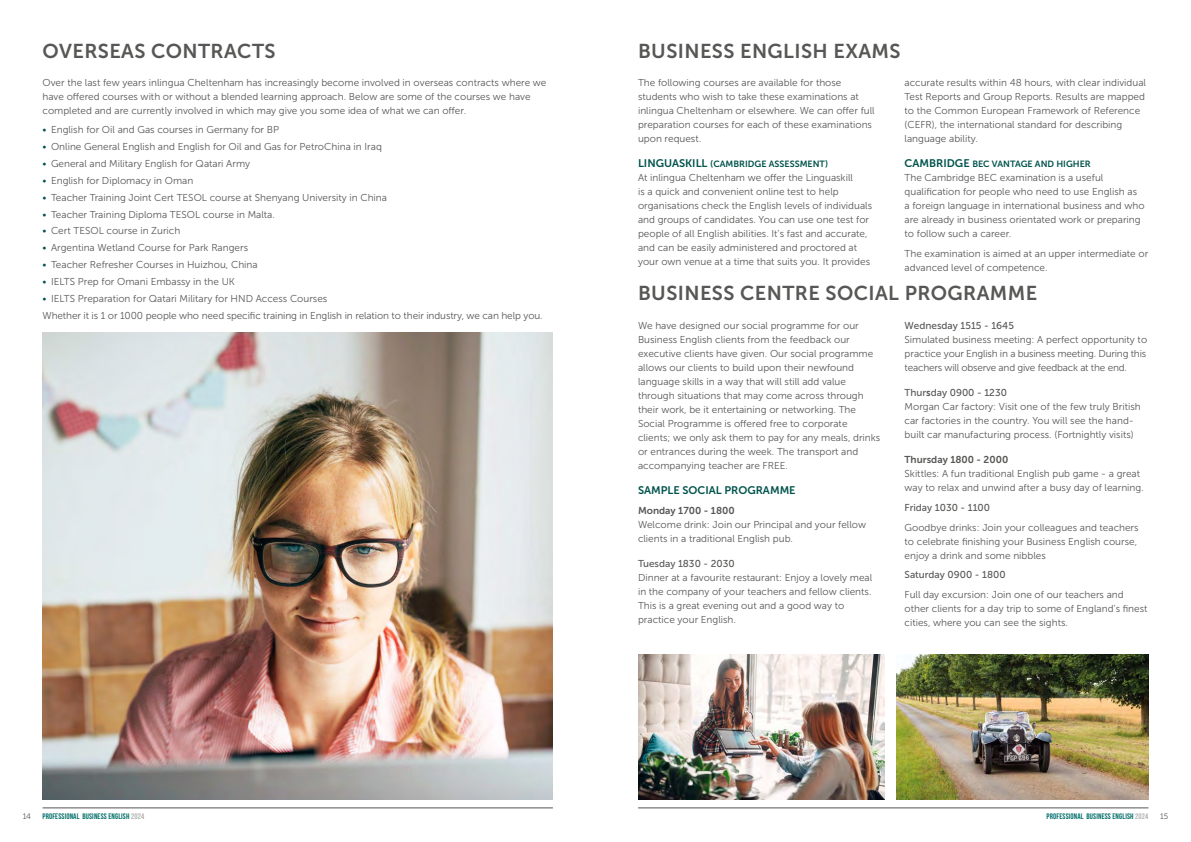
<style>
.page{position:relative;width:1191px;height:842px;background:#fff}
.page>*{position:absolute;margin:0;border:0;box-sizing:border-box;transform-origin:0 0}
.t1{font:20px "Museo Sans 700";letter-spacing:.02em;color:#575756}
.t2{font:11px "Museo Sans 700";color:#00534c}
.t3{font:10px/14px "Museo Sans 300";color:#575756}
.t4{font:10px "Museo Sans 500";color:#575756}
.t5{font:10px "Museo Sans 700";color:#575756}
.t6{font:9px "Museo Sans 700";color:#00534c}
.t7{font:8px "Bebas Neue";letter-spacing:.02em;color:#006e69}
.t8{font:8px "Museo Sans 300";color:#575756}
.s1{color:#00534c}
.s2{font-size:11px}
.s3{font-family:"Museo Sans 700"}
.s4{color:#b3b2b2}
</style>
<div class="page">
<hr style="left:43px;top:807px;width:510px;height:1px;background:#575756">
<hr style="left:638px;top:807px;width:510px;height:1px;background:#575756">
<img style="left:638px;top:655px;width:246px;height:144px">
<img style="left:896px;top:655px;width:252px;height:144px">
<img style="left:43px;top:332px;width:510px;height:467px">
<h1 class="t1" style="left:43px;top:39px;width:234px">OVERSEAS CONTRACTS</h1>
<p class="t3" style="left:43px;top:75px;width:505px">Over the last few years inlingua Cheltenham has increasingly become involved in overseas contracts where we have offered courses with or without a blended learning approach. Below are some of the courses we have completed and are currently involved in which may give you some idea of what we can offer.</p>
<p class="t3" style="left:43px;top:123px;width:238px"><span class="s1">•</span> English for Oil and Gas courses in Germany for BP</p>
<p class="t3" style="left:43px;top:140px;width:341px"><span class="s1">•</span> Online General English and English for Oil and Gas for PetroChina in Iraq</p>
<p class="t3" style="left:43px;top:157px;width:209px"><span class="s1">•</span> General and Military English for Qatari Army</p>
<p class="t3" style="left:43px;top:173px;width:152px"><span class="s1">•</span> English for Diplomacy in Oman</p>
<p class="t3" style="left:43px;top:190px;width:346px"><span class="s1">•</span> Teacher Training Joint Cert TESOL course at Shenyang University in China</p>
<p class="t3" style="left:43px;top:207px;width:234px"><span class="s1">•</span> Teacher Training Diploma TESOL course in Malta.</p>
<p class="t3" style="left:43px;top:224px;width:139px"><span class="s1">•</span> Cert TESOL course in Zurich</p>
<p class="t3" style="left:43px;top:241px;width:207px"><span class="s1">•</span> Argentina Wetland Course for Park Rangers</p>
<p class="t3" style="left:43px;top:258px;width:217px"><span class="s1">•</span> Teacher Refresher Courses in Huizhou, China</p>
<p class="t3" style="left:43px;top:274px;width:194px"><span class="s1">•</span> IELTS Prep for Omani Embassy in the UK</p>
<p class="t3" style="left:43px;top:290px;width:502px;line-height:16.8px"><span class="s1">•</span> IELTS Preparation for Qatari Military for HND Access Courses<br>Whether it is 1 or 1000 people who need specific training in English in relation to their industry, we can help you.</p>
<h1 class="t1" style="left:638px;top:39px;width:264px">BUSINESS ENGLISH EXAMS</h1>
<p class="t3" style="left:638px;top:75px;width:238px">The following courses are available for those students who wish to take these examinations at inlingua Cheltenham or elsewhere. We can offer full preparation courses for each of these examinations upon request.</p>
<p class="t6" style="left:638px;top:159px;width:192px"><span class="s2">LINGUASKILL</span> (CAMBRIDGE ASSESSMENT)</p>
<p class="t3" style="left:638px;top:171px;width:236px">At inlingua Cheltenham we offer the Linguaskill<br>is a quick and convenient online test to help organisations check the English levels of individuals and groups of candidates. You can use one test for people of all English abilities. It’s fast and accurate, and can be easily administered and proctored at your own venue at a time that suits you. It provides</p>
<p class="t3" style="left:904px;top:75px;width:243px">accurate results within 48 hours, with clear individual Test Reports and Group Reports. Results are mapped to the Common European Framework of Reference (CEFR), the international standard for describing language ability.</p>
<p class="t6" style="left:904px;top:159px;width:188px"><span class="s2">CAMBRIDGE</span> BEC VANTAGE AND HIGHER</p>
<p class="t3" style="left:904px;top:171px;width:241px">The Cambridge BEC examination is a useful qualification for people who need to use English as a foreign language in international business and who are already in business orientated work or preparing to follow such a career.</p>
<p class="t3" style="left:904px;top:246px;width:245px">The examination is aimed at an upper intermediate or advanced level of competence.</p>
<h1 class="t1" style="left:638px;top:282px;width:401px">BUSINESS CENTRE SOCIAL PROGRAMME</h1>
<p class="t3" style="left:638px;top:318px;width:244px">We have designed our social programme for our Business English clients from the feedback our executive clients have given. Our social programme allows our clients to build upon their newfound language skills in a way that will still add value through situations that may come across through their work, be it entertaining or networking. The Social Programme is offered free to corporate clients; we only ask them to pay for any meals, drinks or entrances during the week. The transport and accompanying teacher are FREE.</p>
<p class="t2" style="left:638px;top:484px;width:159px">SAMPLE SOCIAL PROGRAMME</p>
<p class="t5" style="left:638px;top:505px;width:98px">Monday 1700 - 1800</p>
<p class="t3" style="left:638px;top:517px;width:230px">Welcome drink: Join our Principal and your fellow clients in a traditional English pub.</p>
<p class="t4" style="left:638px;top:558px;width:98px">Tuesday 1830 - 2030</p>
<p class="t3" style="left:638px;top:571px;width:236px">Dinner at a favourite restaurant: Enjoy a lovely meal in the company of your teachers and fellow clients.<br>This is a great evening out and a good way to practice your English.</p>
<p class="t4" style="left:904px;top:320px;width:111px">Wednesday 1515 - 1645</p>
<p class="t3" style="left:904px;top:332px;width:244px;text-align:justify">Simulated business meeting: A perfect opportunity to practice your English in a business meeting. During this teachers will observe and give feedback at the end.</p>
<p class="t4" style="left:904px;top:387px;width:104px">Thur<span class="s3">s</span>day 0900 - 1230</p>
<p class="t3" style="left:904px;top:400px;width:238px">Morgan Car factory: Visit one of the few truly British car factories in the country. You will see the hand&shy;built car manufacturing process. (Fortnightly visits)</p>
<p class="t5" style="left:904px;top:454px;width:105px">Thursday 1800 - 2000</p>
<p class="t3" style="left:904px;top:467px;width:241px">Skittles: A fun traditional English pub game - a great way to relax and unwind after a busy day of learning.</p>
<p class="t4" style="left:904px;top:502px;width:87px">Friday 1030 - 1100</p>
<p class="t3" style="left:904px;top:520px;width:235px">Goodbye drinks: Join your colleagues and teachers to celebrate finishing your Business English course, enjoy a drink and some nibbles</p>
<p class="t4" style="left:904px;top:569px;width:103px">Saturday 0900 - 1800</p>
<p class="t3" style="left:904px;top:588px;width:244px">Full day excursion: Join one of our teachers and other clients for a day trip to some of England’s finest cities, where you can see the sights.</p>
<p class="t8" style="left:23px;top:812px;width:10px">14</p>
<p class="t7" style="left:43px;top:812px;width:103px">PROFESSIONAL BUSINESS ENGLISH <span class="s4">2024</span></p>
<p class="t7" style="left:1046px;top:812px;width:103px">PROFESSIONAL BUSINESS ENGLISH <span class="s4">2024</span></p>
<p class="t8" style="left:1160px;top:812px;width:10px">15</p>
</div>
